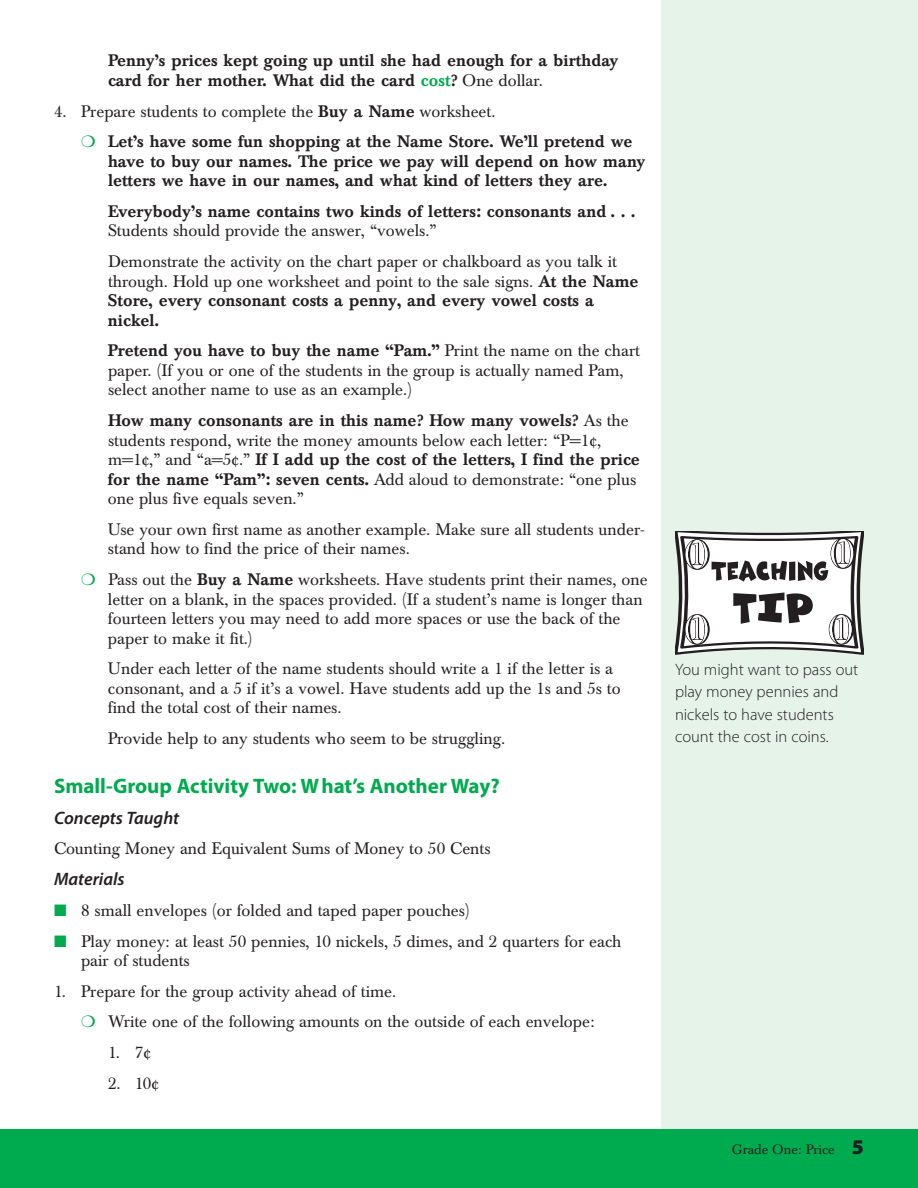
<style>
.page{position:relative;width:918px;height:1188px;background:#fff}
.page>*{position:absolute;margin:0;border:0;box-sizing:border-box;transform-origin:0 0}
.t1{font:700 21px "Myriad Pro";color:#00aa4f}
.t2{font:italic 600 18px "Myriad Pro";color:#231f20}
.t3{font:16.5px/19.5px "Baskerville BE";color:#231f20}
.t4{font:500 16.5px/19.5px "Baskerville BE";color:#231f20}
.t5{font:300 16.5px/22.5px "Myriad Pro";color:#231f20}
.t6{font:13.5px "Baskerville BE";color:#231f20}
.s1{color:#00aa4f}
.s2{font-weight:400}
.s3{font-weight:500}
.s4{font-family:"Myriad Pro";font-weight:900;font-size:21px}
</style>
<div class="page">
<div style="left:662px;top:0;width:256px;height:1188px;background:#e5f3e8"></div>
<div style="left:0;top:1130px;width:918px;height:58px;background:#00aa4f"></div>
<svg style="left:675px;top:531px;width:189px;height:124px;background:#bdbdbc"></svg>
<p class="t4" style="left:108px;top:53px;width:512px">Penny’s prices kept going up until she had enough for a birthday card for her mother. What did the card <span class="s1">cost</span>? <span class="s2">One dollar.</span></p>
<p class="t4" style="left:81px;top:98px;width:553px;line-height:30.8px;text-indent:-27px"><span class="s2">4. Prepare students to complete the</span> Buy a Name <span class="s2">worksheet.<br></span><span class="s1">❍</span> Let’s have some fun shopping at the Name Store. We’ll pretend we</p>
<p class="t4" style="left:108px;top:153px;width:539px">have to buy our names. The price we pay will depend on how many letters we have in our names, and what kind of letters they are.</p>
<p class="t4" style="left:108px;top:204px;width:529px">Everybody’s name contains two kinds of letters: consonants and . . .</p>
<p class="t3" style="left:108px;top:217px;width:511px;line-height:30.8px">Students should provide the answer, “vowels.”<br>Demonstrate the activity on the chart paper or chalkboard as you talk it</p>
<p class="t4" style="left:108px;top:273px;width:532px"><span class="s2">through. Hold up one worksheet and point to the sale signs.</span> At the Name<br>Store, every consonant costs a penny, and every vowel costs a nickel.</p>
<p class="t3" style="left:108px;top:343px;width:534px"><span class="s3">Pretend you have to buy the name “Pam.”</span> Print the name on the chart paper. (If you or one of the students in the group is actually named Pam, select another name to use as an example.)</p>
<p class="t3" style="left:108px;top:413px;width:533px"><span class="s3">How many consonants are in this name? How many vowels?</span> As the students respond, write the money amounts below each letter: “P=1¢, m=1¢,” and “a=5¢.” <span class="s3">If I add up the cost of the letters, I find the price for the name “Pam”: seven cents.</span> Add aloud to demonstrate: “one plus one plus five equals seven.”</p>
<p class="t3" style="left:108px;top:521px;width:539px">Use your own first name as another example. Make sure all students under&shy;stand how to find the price of their names.</p>
<p class="t3" style="left:108px;top:572px;width:541px;text-indent:-27px"><span class="s1">❍</span> Pass out the <span class="s3">Buy a Name</span> worksheets. Have students print their names, one letter on a blank, in the spaces provided. (If a student’s name is longer than fourteen letters you may need to add more spaces or use the back of the paper to make it fit.)</p>
<p class="t3" style="left:108px;top:661px;width:514px">Under each letter of the name students should write a 1 if the letter is a consonant, and a 5 if it’s a vowel. Have students add up the 1s and 5s to find the total cost of their names.</p>
<p class="t3" style="left:108px;top:731px;width:399px">Provide help to any students who seem to be struggling.</p>
<p class="t1" style="left:54px;top:778px;width:447px">Small-Group Activity Two: What’s Another Way?</p>
<p class="t2" style="left:54px;top:811px;width:127px">Concepts Taught</p>
<p class="t3" style="left:54px;top:841px;width:438px">Counting Money and Equivalent Sums of Money to 50 Cents</p>
<p class="t2" style="left:54px;top:872px;width:72px">Materials</p>
<p class="t3" style="left:54px;top:902px;width:417px"><span class="s1">■</span> 8 small envelopes (or folded and taped paper pouches)</p>
<p class="t3" style="left:81px;top:933px;width:542px;text-indent:-27px"><span class="s1">■</span> Play money: at least 50 pennies, 10 nickels, 5 dimes, and 2 quarters for each pair of students</p>
<p class="t3" style="left:81px;top:978px;width:515px;line-height:30.8px;text-indent:-27px">1. Prepare for the group activity ahead of time.<br><span class="s1">❍</span> Write one of the following amounts on the outside of each envelope:</p>
<p class="t3" style="left:108px;top:1045px;width:45px">1. 7¢</p>
<p class="t3" style="left:108px;top:1075px;width:52px">2. 10¢</p>
<p class="t5" style="left:675px;top:659px;width:185px">You might want to pass out play money pennies and nickels to have students count the cost in coins.</p>
<p class="t6" style="left:732px;top:1144px;width:134px">Grade One: Price <span class="s4">5</span></p>
</div>
